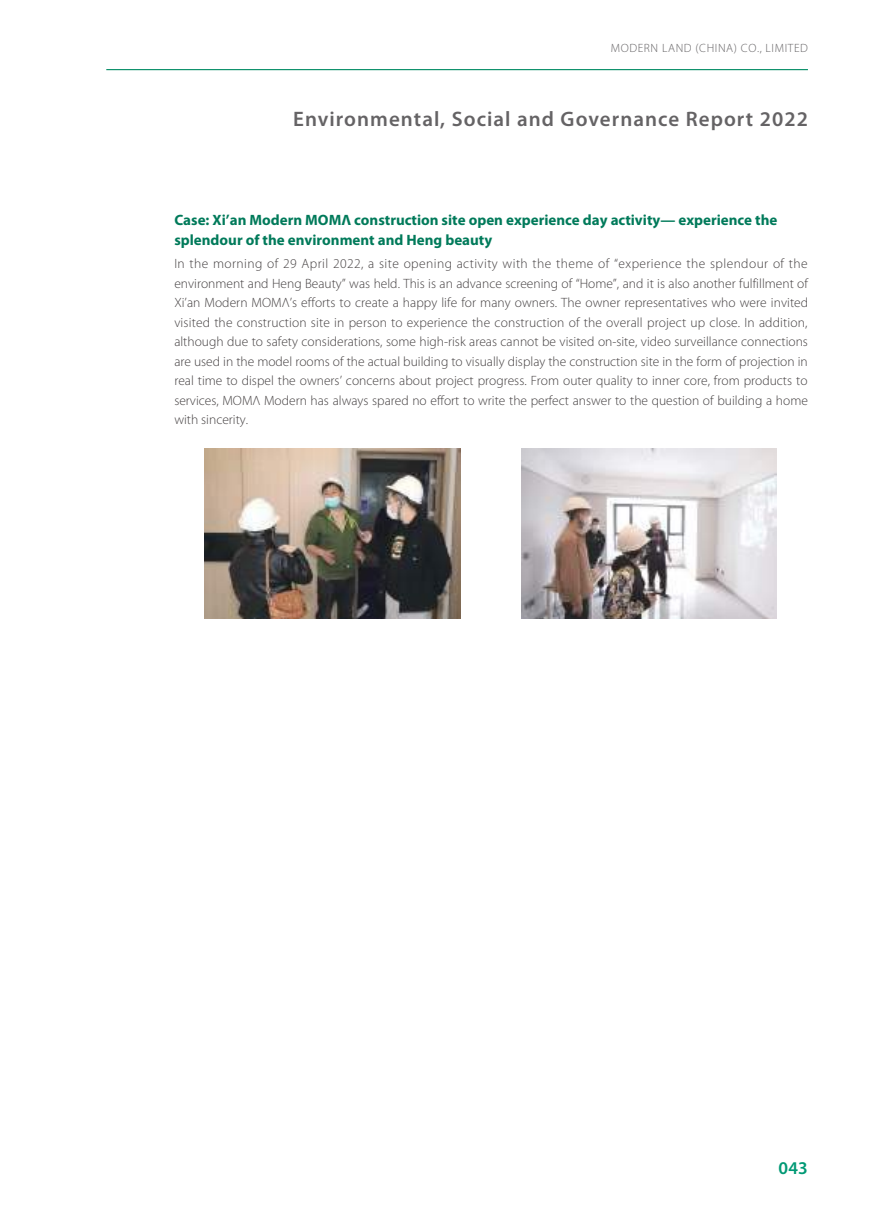
<style>
.page{position:relative;width:893px;height:1212px;background:#fff}
.page>*{position:absolute;margin:0;border:0;box-sizing:border-box;transform-origin:0 0}
.t1{font:600 21px "Myriad Pro";letter-spacing:.05em;color:#656365}
.t2{font:600 18px "Myriad Pro";color:#009975}
.t3{font:700 15px/19.5px "Myriad Pro";color:#007a5a}
.t4{font:300 13.5px/19.5px "Myriad Pro";color:#444041;text-align:justify}
.t5{font:300 12px "Myriad Pro";letter-spacing:.05em;color:#656365}
</style>
<div class="page">
<hr style="left:106px;top:69px;width:702px;height:1px;background:#008b63">
<img style="left:205px;top:449px;width:255px;height:170px">
<img style="left:521px;top:449px;width:255px;height:170px">
<p class="t5" style="left:611px;top:41px;width:199px">MODERN LAND (CHINA) CO., LIMITED</p>
<h1 class="t1" style="left:293px;top:106px;width:516px">Environmental, Social and Governance Report 2022</h1>
<p class="t3" style="left:174px;top:210px;width:605px">Case: Xi’an Modern MOMΛ construction site open experience day activity— experience the splendour of the environment and Heng beauty</p>
<p class="t4" style="left:174px;top:254px;width:635px">In the morning of 29 April 2022, a site opening activity with the theme of “experience the splendour of the environment and Heng Beauty” was held. This is an advance screening of “Home”, and it is also another fulfillment of Xi’an Modern MOMΛ’s efforts to create a happy life for many owners. The owner representatives who were invited visited the construction site in person to experience the construction of the overall project up close. In addition, although due to safety considerations, some high-risk areas cannot be visited on-site, video surveillance connections are used in the model rooms of the actual building to visually display the construction site in the form of projection in real time to dispel the owners’ concerns about project progress. From outer quality to inner core, from products to services, MOMΛ Modern has always spared no effort to write the perfect answer to the question of building a home with sincerity.</p>
<h2 class="t2" style="left:779px;top:1156px;width:31px">043</h2>
</div>
